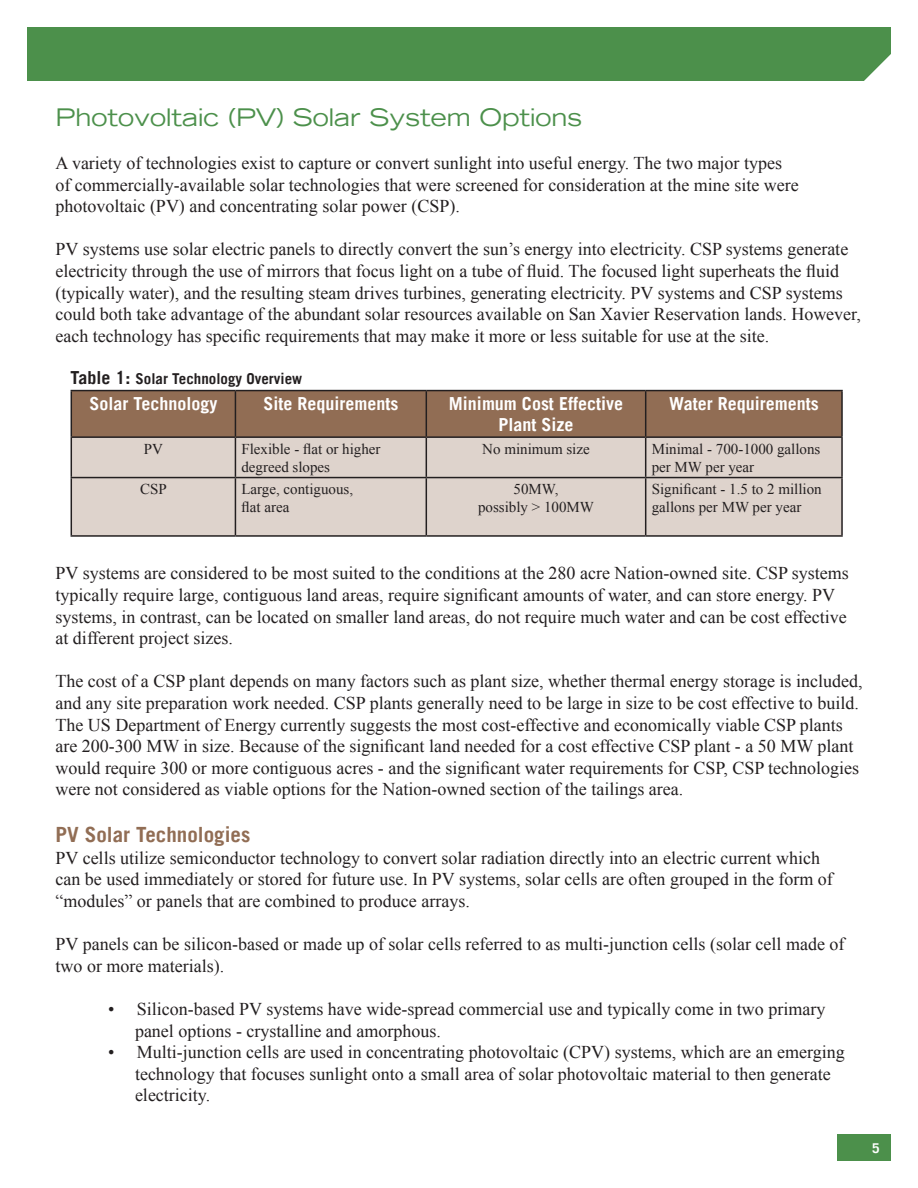
<style>
.page{position:relative;width:918px;height:1188px;background:#fff}
.page>*{position:absolute;margin:0;border:0;box-sizing:border-box;transform-origin:0 0}
.t1{font:expanded 24px "Trade Gothic LT";color:#4c904b}
.t2{font:700 21px "Trade Gothic LT";color:#916d54}
.t3{font:18px/21.6px "Times New Roman";color:#231f20}
.t4{font:700 18px/21.6px "Trade Gothic LT";color:#fff;text-align:center}
.t5{font:15px/18px "Times New Roman";color:#231f20}
.t6{font:700 15px "Trade Gothic LT";color:#231f20}
.t7{font:700 13.5px "Trade Gothic LT";color:#fff}
.s1{font-size:18px}
</style>
<div class="page">
<div style="left:27px;top:27px;width:864px;height:54px;background:#4c904b"></div>
<div style="left:837px;top:1134px;width:54px;height:27px;background:#4c904b"></div>
<svg style="left:864px;top:54px;width:27px;height:27px"></svg>
<svg style="left:72px;top:391px;width:769px;height:86px;background:#b39b8a"></svg>
<div style="left:72px;top:478px;width:769px;height:57px;background:#ded3cc"></div>
<hr style="left:71px;top:390px;width:164px;height:1px;background:#231f20">
<hr style="left:71px;top:391px;width:1px;height:45px;background:#231f20">
<hr style="left:235px;top:390px;width:191px;height:1px;background:#231f20">
<hr style="left:235px;top:391px;width:1px;height:45px;background:#231f20">
<hr style="left:426px;top:390px;width:220px;height:1px;background:#231f20">
<hr style="left:426px;top:391px;width:1px;height:45px;background:#231f20">
<hr style="left:646px;top:390px;width:197px;height:1px;background:#231f20">
<hr style="left:645px;top:391px;width:1px;height:45px;background:#231f20">
<hr style="left:841px;top:391px;width:2px;height:45px;background:#231f20">
<hr style="left:71px;top:436px;width:164px;height:2px;background:#231f20">
<hr style="left:71px;top:438px;width:1px;height:39px;background:#231f20">
<hr style="left:235px;top:436px;width:191px;height:2px;background:#231f20">
<hr style="left:235px;top:438px;width:1px;height:39px;background:#231f20">
<hr style="left:426px;top:436px;width:220px;height:2px;background:#231f20">
<hr style="left:426px;top:438px;width:1px;height:39px;background:#231f20">
<hr style="left:646px;top:436px;width:197px;height:2px;background:#231f20">
<hr style="left:645px;top:438px;width:1px;height:39px;background:#231f20">
<hr style="left:841px;top:438px;width:2px;height:39px;background:#231f20">
<hr style="left:71px;top:477px;width:164px;height:1px;background:#231f20">
<hr style="left:71px;top:478px;width:1px;height:57px;background:#231f20">
<hr style="left:235px;top:477px;width:191px;height:1px;background:#231f20">
<hr style="left:235px;top:478px;width:1px;height:57px;background:#231f20">
<hr style="left:426px;top:477px;width:220px;height:1px;background:#231f20">
<hr style="left:426px;top:478px;width:1px;height:57px;background:#231f20">
<hr style="left:646px;top:477px;width:197px;height:1px;background:#231f20">
<hr style="left:645px;top:478px;width:1px;height:57px;background:#231f20">
<hr style="left:841px;top:478px;width:2px;height:57px;background:#231f20">
<hr style="left:71px;top:535px;width:164px;height:2px;background:#231f20">
<hr style="left:235px;top:535px;width:191px;height:2px;background:#231f20">
<hr style="left:426px;top:535px;width:220px;height:2px;background:#231f20">
<hr style="left:646px;top:535px;width:197px;height:2px;background:#231f20">
<p class="t1" style="left:56px;top:101px;width:528px">Photovoltaic (PV) Solar System Options</p>
<p class="t3" style="left:56px;top:152px;width:745px">A variety of technologies exist to capture or convert sunlight into useful energy. The two major types of commercially-available solar technologies that were screened for consideration at the mine site were photovoltaic (PV) and concentrating solar power (CSP).</p>
<p class="t3" style="left:56px;top:238px;width:807px">PV systems use solar electric panels to directly convert the sun’s energy into electricity. CSP systems generate electricity through the use of mirrors that focus light on a tube of fluid. The focused light superheats the fluid (typically water), and the resulting steam drives turbines, generating electricity. PV systems and CSP systems could both take advantage of the abundant solar resources available on San Xavier Reservation lands. However, each technology has specific requirements that may make it more or less suitable for use at the site.</p>
<p class="t6" style="left:71px;top:369px;width:233px"><span class="s1">Table 1:</span> Solar Technology Overview</p>
<p class="t4" style="left:89px;top:392px;width:130px">Solar Technology</p>
<p class="t4" style="left:263px;top:392px;width:137px">Site Requirements</p>
<p class="t4" style="left:449px;top:392px;width:176px">Minimum Cost Effective<br>Plant Size</p>
<p class="t4" style="left:669px;top:392px;width:151px">Water Requirements</p>
<p class="t5" style="left:144px;top:439px;width:21px">PV</p>
<p class="t5" style="left:241px;top:439px;width:141px">Flexible - flat or higher degreed slopes</p>
<p class="t5" style="left:482px;top:439px;width:109px">No minimum size</p>
<p class="t5" style="left:652px;top:439px;width:170px">Minimal - 700-1000 gallons per MW per year</p>
<p class="t5" style="left:140px;top:480px;width:28px">CSP</p>
<p class="t5" style="left:241px;top:480px;width:113px">Large, contiguous,</p>
<p class="t5" style="left:241px;top:498px;width:49px">flat area</p>
<p class="t5" style="left:652px;top:480px;width:172px">Significant - 1.5 to 2 million gallons per MW per year</p>
<p class="t5" style="left:514px;top:480px;width:46px">50MW,</p>
<p class="t5" style="left:478px;top:498px;width:117px">possibly &gt; 100MW</p>
<p class="t3" style="left:56px;top:562px;width:795px">PV systems are considered to be most suited to the conditions at the 280 acre Nation-owned site. CSP systems typically require large, contiguous land areas, require significant amounts of water, and can store energy. PV systems, in contrast, can be located on smaller land areas, do not require much water and can be cost effective at different project sizes.</p>
<p class="t3" style="left:56px;top:670px;width:809px">The cost of a CSP plant depends on many factors such as plant size, whether thermal energy storage is included, and any site preparation work needed. CSP plants generally need to be large in size to be cost effective to build.<br>The US Department of Energy currently suggests the most cost-effective and economically viable CSP plants are 200-300 MW in size. Because of the significant land needed for a cost effective CSP plant - a 50 MW plant would require 300 or more contiguous acres - and the significant water requirements for CSP, CSP technologies were not considered as viable options for the Nation-owned section of the tailings area.</p>
<p class="t2" style="left:56px;top:822px;width:196px">PV Solar Technologies</p>
<p class="t3" style="left:56px;top:847px;width:779px">PV cells utilize semiconductor technology to convert solar radiation directly into an electric current which can be used immediately or stored for future use. In PV systems, solar cells are often grouped in the form of “modules” or panels that are combined to produce arrays.</p>
<p class="t3" style="left:56px;top:933px;width:791px">PV panels can be silicon-based or made up of solar cells referred to as multi-junction cells (solar cell made of two or more materials).</p>
<p class="t3" style="left:108px;top:998px;width:719px">• Silicon-based PV systems have wide-spread commercial use and typically come in two primary</p>
<p class="t3" style="left:135px;top:1020px;width:307px">panel options - crystalline and amorphous.</p>
<p class="t3" style="left:108px;top:1041px;width:738px">• Multi-junction cells are used in concentrating photovoltaic (CPV) systems, which are an emerging</p>
<p class="t3" style="left:135px;top:1063px;width:697px">technology that focuses sunlight onto a small area of solar photovoltaic material to then generate</p>
<p class="t3" style="left:135px;top:1084px;width:77px">electricity.</p>
<p class="t7" style="left:872px;top:1139px;width:9px">5</p>
</div>
